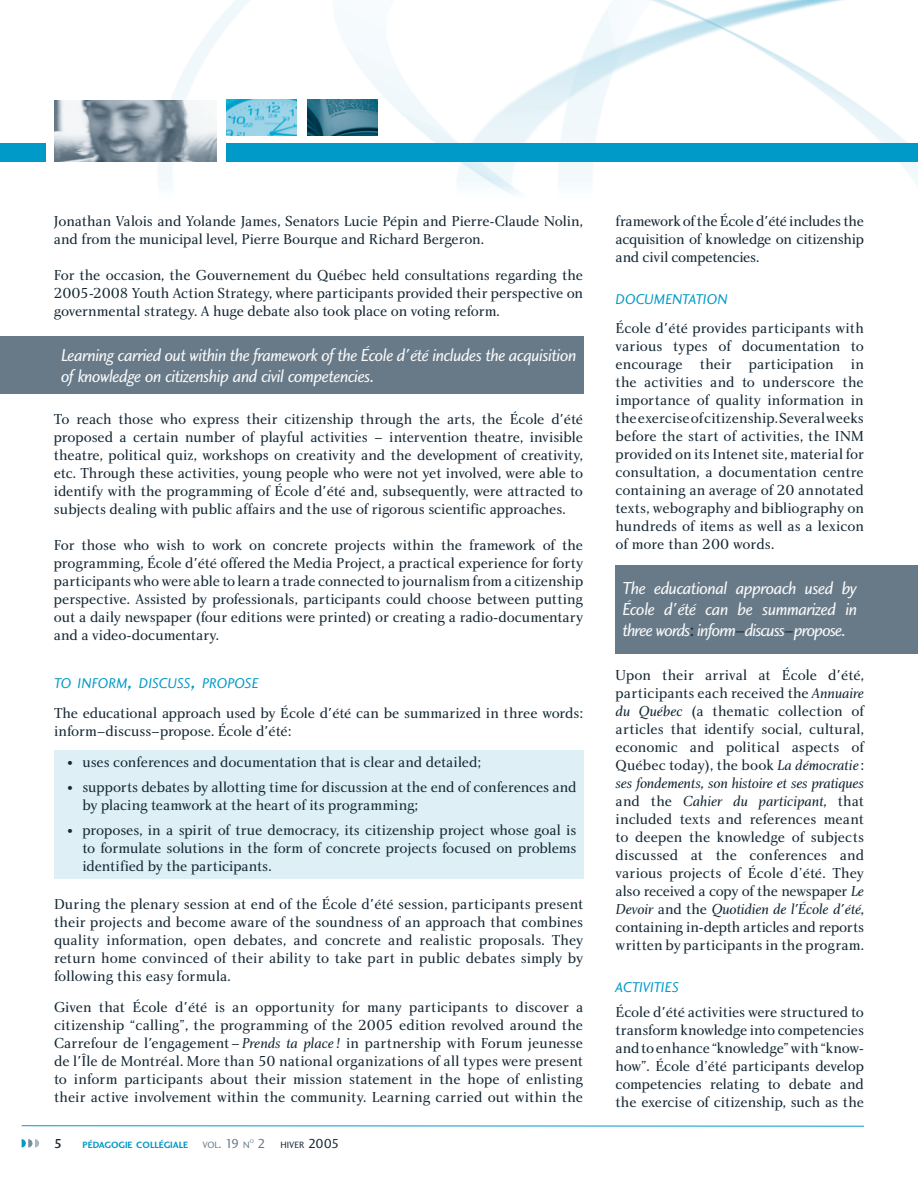
<style>
.page{position:relative;width:918px;height:1188px;background:#fff}
.page>*{position:absolute;margin:0;border:0;box-sizing:border-box;transform-origin:0 0}
.t1{font:18px/21px "Charlotte Sans Book Italic Plain";letter-spacing:-.035em;color:#f9fafb;text-align:justify}
.t2{font:15px/18px "Charlotte Book Plain";letter-spacing:-.01em;color:#142733;text-align:justify}
.t3{font:15px/18px "Charlotte Book Italic Plain";letter-spacing:-.01em;color:#142733}
.t4{font:14.7px "Charlotte Sans Book Italic Plain";letter-spacing:-.015em;color:#009ac8}
.t5{font:13.5px "Charlotte Sans Medium Plain";color:#142733}
.t6{font:9.45px "Charlotte Sans Bold Plain";color:#009ac8}
.t7{font:9.45px "Charlotte Sans Book Plain";color:#142733}
.t8{font:9.45px "Charlotte Sans Book Plain";color:#687a88}
.t9{font:5.55px "Charlotte Sans Book Plain";color:#687a88}
.s1{font-size:21px}
.s2{font-size:12px}
.s3{font-family:"Charlotte Book Italic Plain"}
.s4{font-size:13.5px}
.s5{font-size:13.5px;color:#687a88}
.s6{font-family:"Charlotte Book Plain";color:#142733}
.s7{font-family:"Charlotte Book Plain"}
</style>
<div class="page">
<div style="left:54px;top:750px;width:529px;height:128px;background:#deeff6"></div>
<img style="left:0;top:0;width:918px;height:195px">
<div style="left:227px;top:144px;width:691px;height:18px;background:#009ac8"></div>
<div style="left:0;top:144px;width:46px;height:18px;background:#009ac8"></div>
<div style="left:616px;top:565px;width:302px;height:89px;background:#687a88"></div>
<img style="left:55px;top:101px;width:162px;height:61px">
<img style="left:307px;top:100px;width:71px;height:36px">
<img style="left:227px;top:100px;width:70px;height:36px">
<hr style="left:22px;top:1125px;width:842px;height:2px;background:#009ac8">
<svg style="left:22px;top:1139px;width:17px;height:9px"></svg>
<div style="left:0;top:337px;width:583px;height:57px;background:#687a88"></div>
<p class="t2" style="left:54px;top:213px;width:531px">Jonathan Valois and Yolande James, Senators Lucie Pépin and Pierre-Claude Nolin, and from the municipal level, Pierre Bourque and Richard Bergeron.</p>
<p class="t2" style="left:54px;top:267px;width:531px">For the occasion, the Gouvernement du Québec held consultations regarding the 2005-2008 Youth Action Strategy, where participants provided their perspective on governmental strategy. A huge debate also took place on voting reform.</p>
<p class="t1" style="left:61px;top:346px;width:517px">Learning carried out within the framework of the École d'été includes the acquisition of knowledge on citizenship and civil competencies.</p>
<p class="t2" style="left:54px;top:411px;width:531px">To reach those who express their citizenship through the arts, the École d'été proposed a certain number of playful activities – intervention theatre, invisible theatre, political quiz, workshops on creativity and the development of creativity, etc. Through these activities, young people who were not yet involved, were able to identify with the programming of École d'été and, subsequently, were attracted to subjects dealing with public affairs and the use of rigorous scientific approaches.</p>
<p class="t2" style="left:54px;top:537px;width:531px">For those who wish to work on concrete projects within the framework of the programming, École d'été offered the Media Project, a practical experience for forty participants who were able to learn a trade connected to journalism from a citizenship perspective. Assisted by professionals, participants could choose between putting out a daily newspaper (four editions were printed) or creating a radio-documentary and a video-documentary.</p>
<p class="t4" style="left:54px;top:677px;width:206px">TO INFORM<span class="s1">,</span> DISCUSS<span class="s1">,</span> PROPOSE</p>
<p class="t2" style="left:54px;top:705px;width:531px">The educational approach used by École d'été can be summarized in three words: inform–discuss–propose. École d'été:</p>
<p class="t2" style="left:68px;top:754px;width:415px"><span class="s2">•</span> uses conferences and documentation that is clear and detailed;</p>
<p class="t2" style="left:82px;top:779px;width:496px;text-indent:-15px"><span class="s2">•</span> supports debates by allotting time for discussion at the end of conferences and by placing teamwork at the heart of its programming;</p>
<p class="t2" style="left:82px;top:822px;width:495px;text-indent:-15px"><span class="s2">•</span> proposes, in a spirit of true democracy, its citizenship project whose goal is to formulate solutions in the form of concrete projects focused on problems identified by the participants.</p>
<p class="t2" style="left:54px;top:896px;width:531px">During the plenary session at end of the École d'été session, participants present their projects and become aware of the soundness of an approach that combines quality information, open debates, and concrete and realistic proposals. They return home convinced of their ability to take part in public debates simply by following this easy formula.</p>
<p class="t2" style="left:54px;top:1000px;width:531px">Given that École d'été is an opportunity for many participants to discover a citizenship “calling”, the programming of the 2005 edition revolved around the Carrefour de l'engagement – <span class="s3">Prends ta place !</span> in partnership with Forum jeunesse de l'Île de Montréal. More than 50 national organizations of all types were present to inform participants about their mission statement in the hope of enlisting their active involvement within the community. Learning carried out within the</p>
<p class="t5" style="left:54px;top:1138px;width:10px">5</p>
<p class="t6" style="left:82px;top:1141px;width:107px">PÉDAGOGIE COLLÉGIALE</p>
<p class="t8" style="left:202px;top:1141px;width:49px">VOL<span class="s4">. 19</span> N</p>
<p class="t9" style="left:250px;top:1139px;width:6px">O</p>
<p class="t7" style="left:258px;top:1141px;width:83px"><span class="s5">2</span> HIVER <span class="s4">2005</span></p>
<p class="t2" style="left:616px;top:213px;width:250px">framework of the École d'été includes the acquisition of knowledge on citizenship and civil competencies.</p>
<p class="t4" style="left:616px;top:293px;width:114px">DOCUMENTATION</p>
<p class="t2" style="left:616px;top:320px;width:250px">École d'été provides participants with various types of documentation to encourage their participation in the activities and to underscore the importance of quality information in the exercise of citizenship. Several weeks before the start of activities, the INM provided on its Intenet site, material for consultation, a documentation centre containing an average of 20 annotated texts, webography and bibliography on hundreds of items as well as a lexicon of more than 200 words.</p>
<p class="t1" style="left:622px;top:579px;width:236px">The educational approach used by École d'été can be summarized in three words<span class="s6">:</span> inform<span class="s6">–</span>discuss<span class="s6">–</span>propose.</p>
<p class="t2" style="left:616px;top:667px;width:250px">Upon their arrival at École d'été, participants each received the <span class="s3">Annuaire du Québec</span> (a thematic collection of articles that identify social, cultural, economic and political aspects of Québec today), the book <span class="s3">La démocratie</span> :</p>
<p class="t3" style="left:616px;top:775px;width:250px">ses fondements, son histoire et ses pratiques <span class="s7">and the</span> Cahier du participant<span class="s7">, that</span></p>
<p class="t2" style="left:616px;top:811px;width:250px">included texts and references meant to deepen the knowledge of subjects discussed at the conferences and various projects of École d’été. They also received a copy of the newspaper <span class="s3">Le</span></p>
<p class="t3" style="left:616px;top:901px;width:250px">Devoir <span class="s7">and the</span> Quotidien de l'École d'été<span class="s7">,</span></p>
<p class="t2" style="left:616px;top:919px;width:250px">containing in-depth articles and reports written by participants in the program.</p>
<p class="t4" style="left:616px;top:982px;width:65px">ACTIVITIES</p>
<p class="t2" style="left:616px;top:1004px;width:250px">École d'été activities were structured to transform knowledge into competencies and to enhance “knowledge” with “know&shy;how”. École d’été participants develop competencies relating to debate and the exercise of citizenship, such as the</p>
</div>
